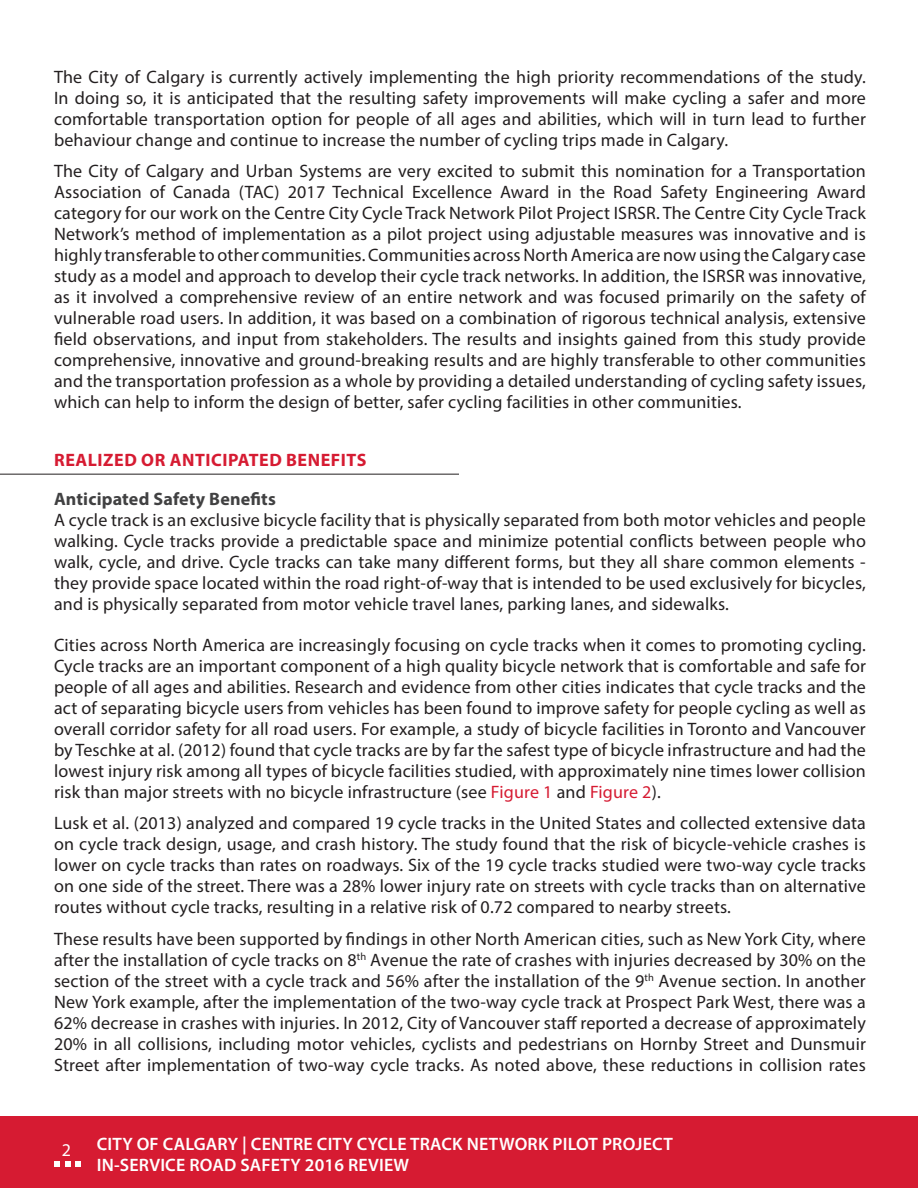
<style>
.page{position:relative;width:918px;height:1188px;background:#fff}
.page>*{position:absolute;margin:0;border:0;box-sizing:border-box;transform-origin:0 0}
.Body{font:18px/21px "Myriad Pro";letter-spacing:.01em;color:#231f20;text-align:justify}
.t1{font:600 18px "Myriad Pro";letter-spacing:.01em;color:#fff}
.Header_1{font:700 18px "Myriad Pro";letter-spacing:.03em;color:#d61b32}
.Header_1-2{font:700 18px "Myriad Pro";letter-spacing:.01em;color:#414142}
.t2{font:18px "Myriad Pro";color:#fff}
.s1{color:#d61b32}
</style>
<div class="page">
<div style="left:0;top:1116px;width:918px;height:72px;background:#d61b32"></div>
<svg style="left:54px;top:1161px;width:27px;height:6px"></svg>
<hr style="left:0;top:474px;width:459px;height:1px;background:#231f20">
<p class="Body" style="left:54px;top:66px;width:813px">The City of Calgary is currently actively implementing the high priority recommendations of the study.<br>In doing so, it is anticipated that the resulting safety improvements will make cycling a safer and more comfortable transportation option for people of all ages and abilities, which will in turn lead to further behaviour change and continue to increase the number of cycling trips made in Calgary.</p>
<p class="Body" style="left:54px;top:160px;width:813px">The City of Calgary and Urban Systems are very excited to submit this nomination for a Transportation Association of Canada (TAC) 2017 Technical Excellence Award in the Road Safety Engineering Award category for our work on the Centre City Cycle Track Network Pilot Project ISRSR. The Centre City Cycle Track Network’s method of implementation as a pilot project using adjustable measures was innovative and is highly transferable to other communities. Communities across North America are now using the Calgary case study as a model and approach to develop their cycle track networks. In addition, the ISRSR was innovative, as it involved a comprehensive review of an entire network and was focused primarily on the safety of vulnerable road users. In addition, it was based on a combination of rigorous technical analysis, extensive field observations, and input from stakeholders. The results and insights gained from this study provide comprehensive, innovative and ground-breaking results and are highly transferable to other communities and the transportation profession as a whole by providing a detailed understanding of cycling safety issues, which can help to inform the design of better, safer cycling facilities in other communities.</p>
<p class="Header_1" style="left:54px;top:448px;width:314px">REALIZED OR ANTICIPATED BENEFITS</p>
<p class="Header_1-2" style="left:54px;top:487px;width:223px">Anticipated Safety Benefits</p>
<p class="Body" style="left:54px;top:509px;width:813px">A cycle track is an exclusive bicycle facility that is physically separated from both motor vehicles and people walking. Cycle tracks provide a predictable space and minimize potential conflicts between people who walk, cycle, and drive. Cycle tracks can take many different forms, but they all share common elements - they provide space located within the road right-of-way that is intended to be used exclusively for bicycles, and is physically separated from motor vehicle travel lanes, parking lanes, and sidewalks.</p>
<p class="Body" style="left:54px;top:634px;width:813px">Cities across North America are increasingly focusing on cycle tracks when it comes to promoting cycling.<br>Cycle tracks are an important component of a high quality bicycle network that is comfortable and safe for people of all ages and abilities. Research and evidence from other cities indicates that cycle tracks and the act of separating bicycle users from vehicles has been found to improve safety for people cycling as well as overall corridor safety for all road users. For example, a study of bicycle facilities in Toronto and Vancouver by Teschke at al. (2012) found that cycle tracks are by far the safest type of bicycle infrastructure and had the lowest injury risk among all types of bicycle facilities studied, with approximately nine times lower collision risk than major streets with no bicycle infrastructure (see <span class="s1">Figure 1</span> and <span class="s1">Figure 2</span>).</p>
<p class="Body" style="left:54px;top:812px;width:814px">Lusk et al. (2013) analyzed and compared 19 cycle tracks in the United States and collected extensive data on cycle track design, usage, and crash history. The study found that the risk of bicycle-vehicle crashes is lower on cycle tracks than rates on roadways. Six of the 19 cycle tracks studied were two-way cycle tracks on one side of the street. There was a 28% lower injury rate on streets with cycle tracks than on alternative routes without cycle tracks, resulting in a relative risk of 0.72 compared to nearby streets.</p>
<p class="Body" style="left:54px;top:928px;width:813px">These results have been supported by findings in other North American cities, such as New York City, where after the installation of cycle tracks on 8<sup>th</sup> Avenue the rate of crashes with injuries decreased by 30% on the section of the street with a cycle track and 56% after the installation of the 9<sup>th</sup> Avenue section. In another New York example, after the implementation of the two-way cycle track at Prospect Park West, there was a 62% decrease in crashes with injuries. In 2012, City of Vancouver staff reported a decrease of approximately 20% in all collisions, including motor vehicles, cyclists and pedestrians on Hornby Street and Dunsmuir Street after implementation of two-way cycle tracks. As noted above, these reductions in collision rates</p>
<p class="t2" style="left:62px;top:1139px;width:11px">2</p>
<h2 class="t1" style="left:97px;top:1132px;width:578px">CITY OF CALGARY | CENTRE CITY CYCLE TRACK NETWORK PILOT PROJECT</h2>
<h2 class="t1" style="left:97px;top:1153px;width:314px">IN-SERVICE ROAD SAFETY 2016 REVIEW</h2>
</div>
